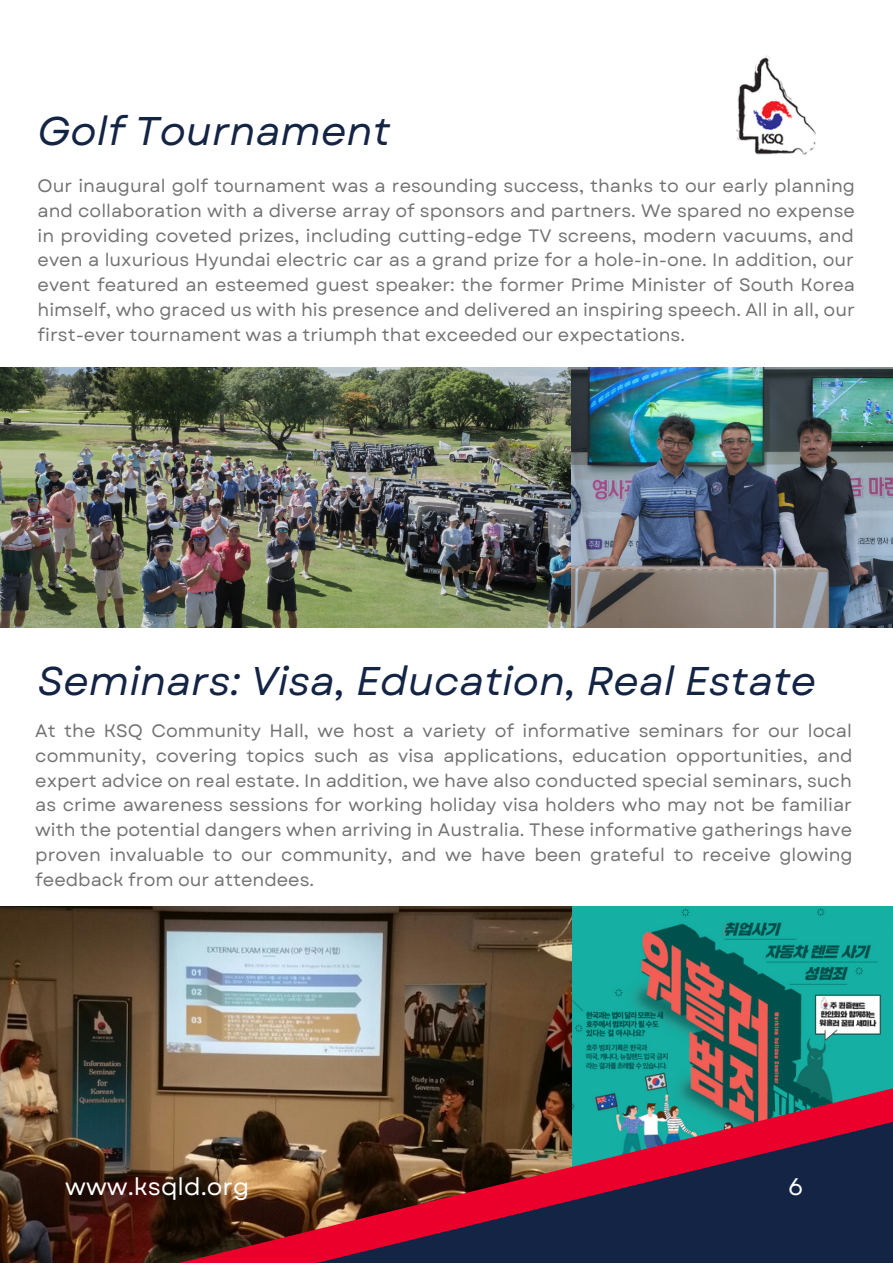
<style>
.page{position:relative;width:893px;height:1264px;background:#fff}
.page>*{position:absolute;margin:0;border:0;box-sizing:border-box;transform-origin:0 0}
.t1{font:italic 40.05px "Garet";color:#142445}
.t2{font:24px "Garet";color:#fff}
.t3{font:18px/24.8px "Garet";color:#737373;text-align:justify}
</style>
<div class="page">
<img style="left:736px;top:55px;width:80px;height:100px">
<img style="left:571px;top:368px;width:321px;height:259px">
<img style="left:0;top:368px;width:571px;height:259px">
<img style="left:0;top:906px;width:892px;height:356px">
<svg style="left:425px;top:1116px;width:467px;height:146px;background:#4c2941"></svg>
<p class="t1" style="left:38px;top:102px;width:354px">Golf Tournament</p>
<p class="t3" style="left:38px;top:174px;width:819px">Our inaugural golf tournament was a resounding success, thanks to our early planning and collaboration with a diverse array of sponsors and partners. We spared no expense in providing coveted prizes, including cutting-edge TV screens, modern vacuums, and even a luxurious Hyundai electric car as a grand prize for a hole-in-one. In addition, our event featured an esteemed guest speaker: the former Prime Minister of South Korea himself, who graced us with his presence and delivered an inspiring speech. All in all, our first-ever tournament was a triumph that exceeded our expectations.</p>
<p class="t1" style="left:38px;top:652px;width:780px">Seminars: Visa, Education, Real Estate</p>
<p class="t3" style="left:35px;top:718px;width:818px">At the KSQ Community Hall, we host a variety of informative seminars for our local community, covering topics such as visa applications, education opportunities, and expert advice on real estate. In addition, we have also conducted special seminars, such as crime awareness sessions for working holiday visa holders who may not be familiar with the potential dangers when arriving in Australia. These informative gatherings have proven invaluable to our community, and we have been grateful to receive glowing feedback from our attendees.</p>
<p class="t2" style="left:65px;top:1168px;width:185px">www.ksqld.org</p>
<p class="t2" style="left:788px;top:1168px;width:17px">6</p>
</div>
